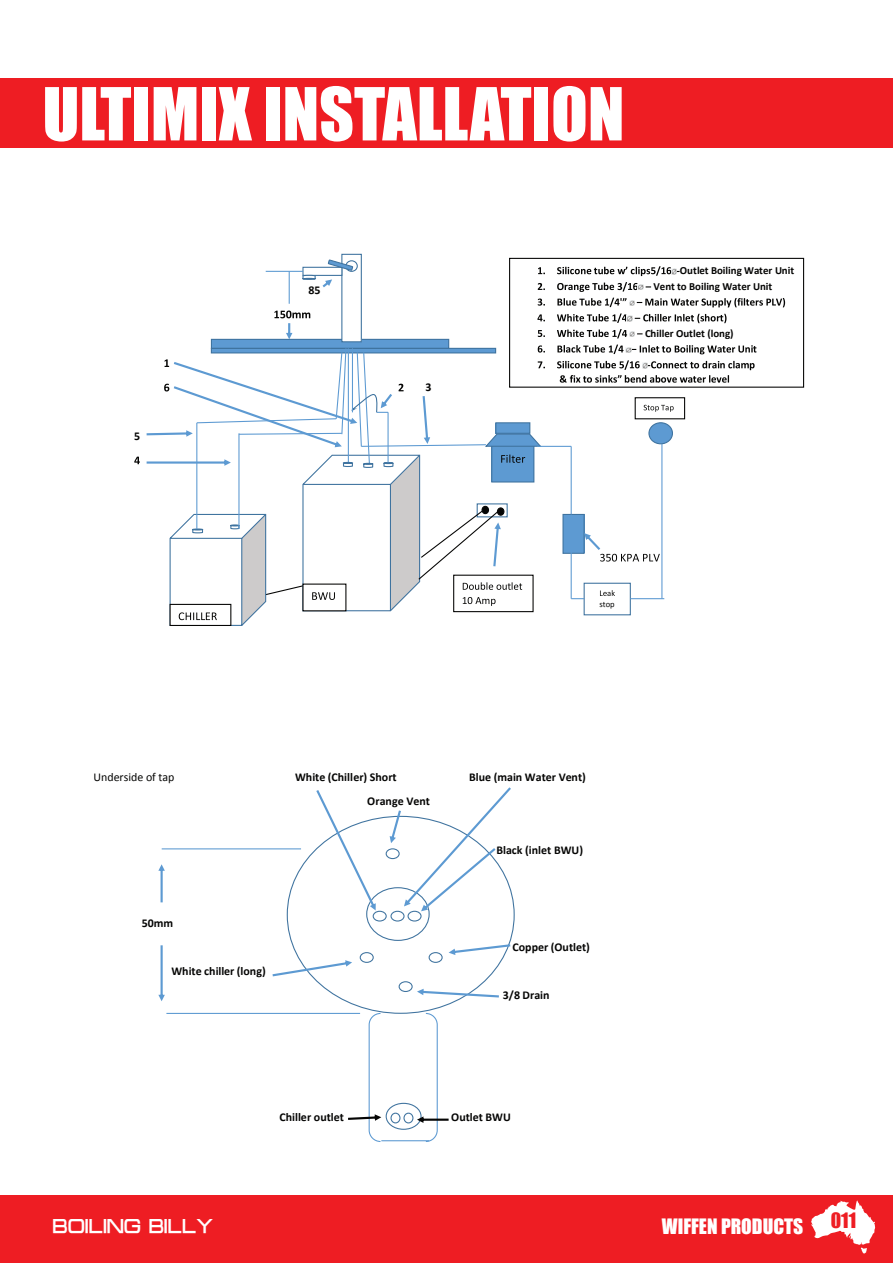
<style>
.page{position:relative;width:893px;height:1263px;background:#fff}
.page>*{position:absolute;margin:0;border:0;box-sizing:border-box;transform-origin:0 0}
.t1{font:67.5px "Impact";color:#fff}
.t2{font:19.5px "Impact";color:#fff}
.t3{font:700 19.5px "Probert";color:#fff}
.t4{font:19.5px "Impact";color:#ee1d23}
.t5{font:700 12px "Calibri";color:#050504}
.t6{font:12px "Calibri";color:#050504}
.t7{font:700 10.95px/15.8px "Calibri";letter-spacing:-.005em;color:#050504}
.t8{font:8.55px "Calibri";color:#050504}
</style>
<div class="page">
<div style="left:0;top:1196px;width:893px;height:67px;background:#ee1d23"></div>
<svg style="left:811px;top:1200px;width:64px;height:54px"></svg>
<div style="left:0;top:78px;width:893px;height:70px;background:#ee1d23"></div>
<svg style="left:134px;top:457px;width:6px;height:7px"></svg>
<div style="left:211px;top:339px;width:238px;height:9px;background:#5d9ad2"></div>
<div style="left:211px;top:339px;width:238px;height:10px;border:1px solid #3f739f"></div>
<div style="left:342px;top:254px;width:19px;height:88px;background:#fff"></div>
<div style="left:341px;top:254px;width:21px;height:88px;border:1px solid #3f739f"></div>
<div style="left:345px;top:260px;width:13px;height:12px;border:1px solid #3f739f;border-radius:50%"></div>
<div style="left:302px;top:267px;width:40px;height:9px;border:1px solid #3f739f"></div>
<svg style="left:302px;top:274px;width:14px;height:6px"></svg>
<svg style="left:327px;top:259px;width:27px;height:12px"></svg>
<hr style="left:289px;top:271px;width:1px;height:33px;background:#5d9ad2">
<hr style="left:266px;top:271px;width:37px;height:1px;background:#5d9ad2">
<svg style="left:274px;top:311px;width:36px;height:28px"></svg>
<svg style="left:323px;top:279px;width:9px;height:8px"></svg>
<div style="left:509px;top:258px;width:295px;height:130px;border:1px solid #050504"></div>
<svg style="left:538px;top:267px;width:7px;height:7px"></svg>
<svg style="left:538px;top:298px;width:7px;height:8px"></svg>
<svg style="left:537px;top:314px;width:8px;height:7px"></svg>
<svg style="left:538px;top:330px;width:7px;height:7px"></svg>
<svg style="left:557px;top:266px;width:122px;height:10px"></svg>
<svg style="left:538px;top:282px;width:113px;height:10px"></svg>
<svg style="left:557px;top:298px;width:228px;height:9px"></svg>
<svg style="left:557px;top:313px;width:169px;height:10px"></svg>
<svg style="left:557px;top:329px;width:86px;height:9px"></svg>
<svg style="left:147px;top:345px;width:609px;height:281px"></svg>
<div style="left:366px;top:887px;width:64px;height:54px;border:1px solid #3f739f;border-radius:50%"></div>
<div style="left:373px;top:911px;width:14px;height:10px;border:1px solid #3f739f;border-radius:50%"></div>
<div style="left:390px;top:911px;width:15px;height:10px;border:1px solid #3f739f;border-radius:50%"></div>
<div style="left:408px;top:911px;width:14px;height:10px;border:1px solid #3f739f;border-radius:50%"></div>
<div style="left:386px;top:848px;width:14px;height:11px;border:1px solid #3f739f;border-radius:50%"></div>
<div style="left:360px;top:952px;width:14px;height:11px;border:1px solid #3f739f;border-radius:50%"></div>
<div style="left:429px;top:952px;width:14px;height:11px;border:1px solid #3f739f;border-radius:50%"></div>
<div style="left:399px;top:981px;width:14px;height:11px;border:1px solid #3f739f;border-radius:50%"></div>
<hr style="left:162px;top:848px;width:139px;height:1px;background:#5d9ad2">
<svg style="left:158px;top:945px;width:7px;height:56px"></svg>
<svg style="left:158px;top:864px;width:7px;height:38px"></svg>
<hr style="left:166px;top:1013px;width:194px;height:1px;background:#5d9ad2">
<svg style="left:272px;top:960px;width:80px;height:16px"></svg>
<svg style="left:316px;top:790px;width:60px;height:120px"></svg>
<svg style="left:449px;top:944px;width:61px;height:11px"></svg>
<svg style="left:390px;top:787px;width:121px;height:124px"></svg>
<svg style="left:417px;top:989px;width:82px;height:8px"></svg>
<svg style="left:348px;top:1012px;width:101px;height:130px"></svg>
<h1 class="t1" style="left:43px;top:72px;width:583px">ULTIMIX INSTALLATION</h1>
<p class="t5" style="left:134px;top:428px;width:8px">5</p>
<p class="t5" style="left:309px;top:283px;width:14px">85</p>
<p class="t5" style="left:425px;top:380px;width:8px">3</p>
<p class="t7" style="left:653px;top:263px;width:142px;text-indent:26px">Outlet Boiling Water Unit<br>Vent to Boiling Water Unit</p>
<p class="t7" style="left:645px;top:325px;width:90px">Chiller Outlet (long)</p>
<p class="t8" style="left:599px;top:599px;width:17px">stop</p>
<p class="t6" style="left:93px;top:769px;width:82px">Underside of tap</p>
<p class="t5" style="left:295px;top:769px;width:103px">White (Chiller) Short</p>
<p class="t5" style="left:469px;top:769px;width:118px">Blue (main Water Vent)</p>
<p class="t5" style="left:367px;top:794px;width:64px">Orange Vent</p>
<p class="t5" style="left:496px;top:842px;width:88px">Black (inlet BWU)</p>
<p class="t5" style="left:142px;top:915px;width:33px">50mm</p>
<p class="t5" style="left:171px;top:964px;width:96px">White chiller (long)</p>
<p class="t5" style="left:512px;top:939px;width:79px">Copper (Outlet)</p>
<p class="t5" style="left:503px;top:988px;width:48px">3/8 Drain</p>
<p class="t5" style="left:280px;top:1110px;width:66px">Chiller outlet</p>
<p class="t5" style="left:451px;top:1110px;width:61px">Outlet BWU</p>
<h2 class="t3" style="left:54px;top:1215px;width:162px">BOILING BILLY</h2>
<h2 class="t2" style="left:662px;top:1214px;width:143px">WIFFEN PRODUCTS</h2>
<h2 class="t4" style="left:831px;top:1208px;width:27px">011</h2>
</div>
